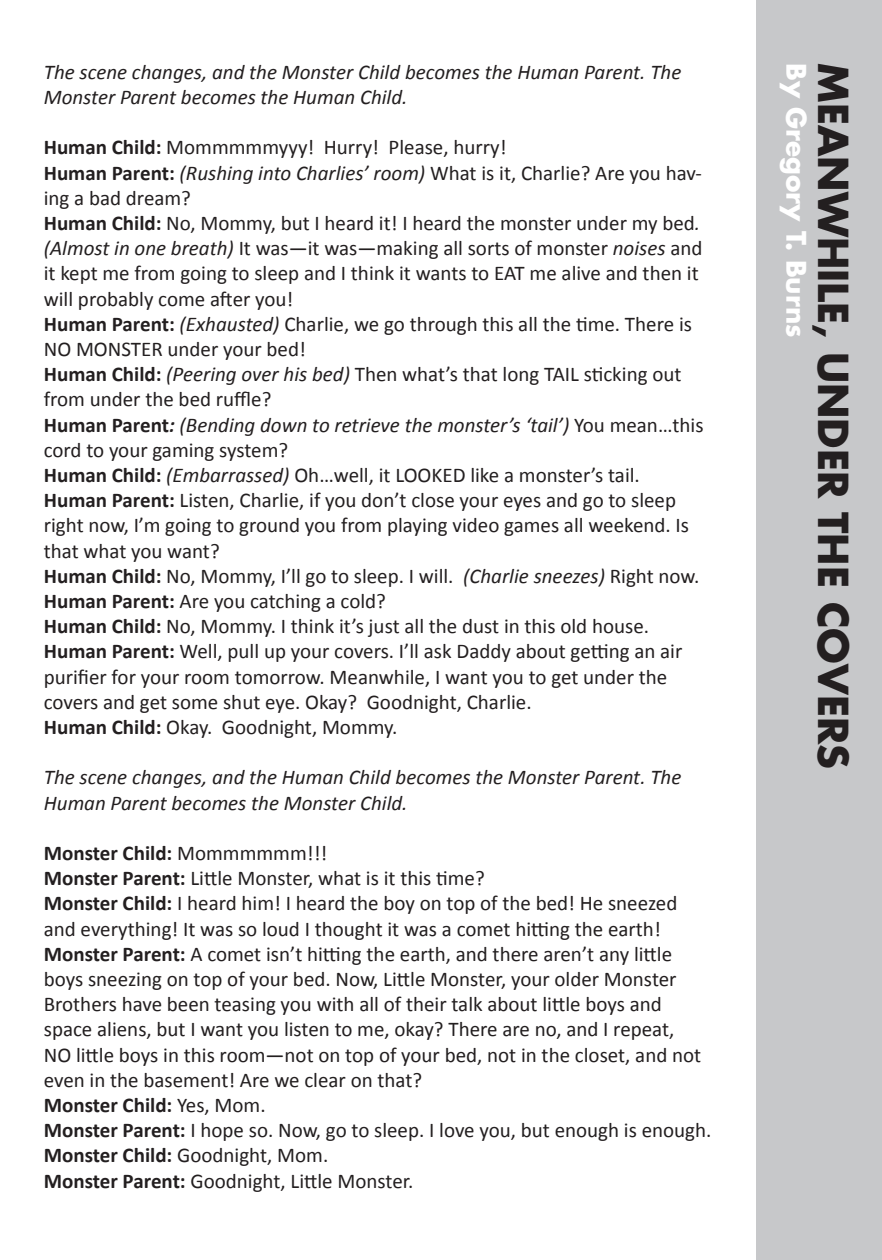
<style>
.page{position:relative;width:882px;height:1260px;background:#fff}
.page>*{position:absolute;margin:0;border:0;box-sizing:border-box;transform-origin:0 0}
.t1{font:700 40.25px "Futura Std";color:#231f20}
.t2{font:700 26.25px "Futura Std";color:#fff}
.t3{font:21px/25.2px "Calibri";color:#231f20}
.t4{font:italic 21px/25.2px "Calibri";color:#231f20}
.s1{font-weight:700}
.s2{font-style:italic}
.s3{font-weight:700;font-style:italic}
</style>
<div class="page">
<div style="left:756px;top:0;width:126px;height:1260px;background:#c7c8ca"></div>
<p class="t4" style="left:44px;top:58px;width:639px">The scene changes, and the Monster Child becomes the Human Parent. The<br>Monster Parent becomes the Human Child.</p>
<p class="t3" style="left:44px;top:134px;width:661px"><span class="s1">Human Child:</span> Mommmmmyyy! Hurry! Please, hurry!<br><span class="s1">Human Parent:</span> <span class="s2">(Rushing into Charlies’ room)</span> What is it, Charlie? Are you hav&shy;ing a bad dream?<br><span class="s1">Human Child:</span> No, Mommy, but I heard it! I heard the monster under my bed<span class="s2">. (Almost in one breath)</span> It was—it was—making all sorts of monster <span class="s2">noises</span> and it kept me from going to sleep and I think it wants to EAT me alive and then it will probably come after you!<br><span class="s1">Human Parent:</span> <span class="s2">(Exhausted)</span> Charlie, we go through this all the time. There is NO MONSTER under your bed!<br><span class="s1">Human Child:</span> <span class="s2">(Peering over his bed)</span> Then what’s that long TAIL sticking out from under the bed ruffle?<br><span class="s1">Human Parent</span><span class="s3">:</span> <span class="s2">(Bending down to retrieve the monster’s ‘tail’)</span> You mean…this cord to your gaming system?<br><span class="s1">Human Child:</span> <span class="s2">(Embarrassed)</span> Oh…well, it LOOKED like a monster’s tail.<br><span class="s1">Human Parent:</span> Listen, Charlie, if you don’t close your eyes and go to sleep right now, I’m going to ground you from playing video games all weekend. Is that what you want?<br><span class="s1">Human Child:</span> No, Mommy, I’ll go to sleep. I will. <span class="s2">(Charlie sneezes)</span> Right now.<br><span class="s1">Human Parent:</span> Are you catching a cold?<br><span class="s1">Human Child:</span> No, Mommy. I think it’s just all the dust in this old house.<br><span class="s1">Human Parent:</span> Well, pull up your covers. I’ll ask Daddy about getting an air purifier for your room tomorrow. Meanwhile, I want you to get under the covers and get some shut eye. Okay? Goodnight, Charlie.<br><span class="s1">Human Child:</span> Okay. Goodnight, Mommy.</p>
<p class="t4" style="left:44px;top:764px;width:639px">The scene changes, and the Human Child becomes the Monster Parent. The<br>Human Parent becomes the Monster Child.</p>
<p class="t3" style="left:44px;top:840px;width:669px"><span class="s1">Monster Child:</span> Mommmmmm!!!<br><span class="s1">Monster Parent:</span> Little Monster, what is it this time?<br><span class="s1">Monster Child:</span> I heard him! I heard the boy on top of the bed! He sneezed and everything! It was so loud I thought it was a comet hitting the earth!<br><span class="s1">Monster Parent:</span> A comet isn’t hitting the earth, and there aren’t any little boys sneezing on top of your bed. Now, Little Monster, your older Monster Brothers have been teasing you with all of their talk about little boys and space aliens, but I want you listen to me, okay? There are no, and I repeat,<br>NO little boys in this room—not on top of your bed, not in the closet, and not even in the basement! Are we clear on that?<br><span class="s1">Monster Child:</span> Yes, Mom.<br><span class="s1">Monster Parent:</span> I hope so. Now, go to sleep. I love you, but enough is enough.<br><span class="s1">Monster Child:</span> Goodnight, Mom.<br><span class="s1">Monster Parent:</span> Goodnight, Little Monster.</p>
<p class="t2" style="left:814px;top:63px;width:276px;rotate:90deg">By Gregory T. Burns</p>
<h1 class="t1" style="left:860px;top:63px;width:707px;rotate:90deg">MEANWHILE, UNDER THE COVERS</h1>
</div>
